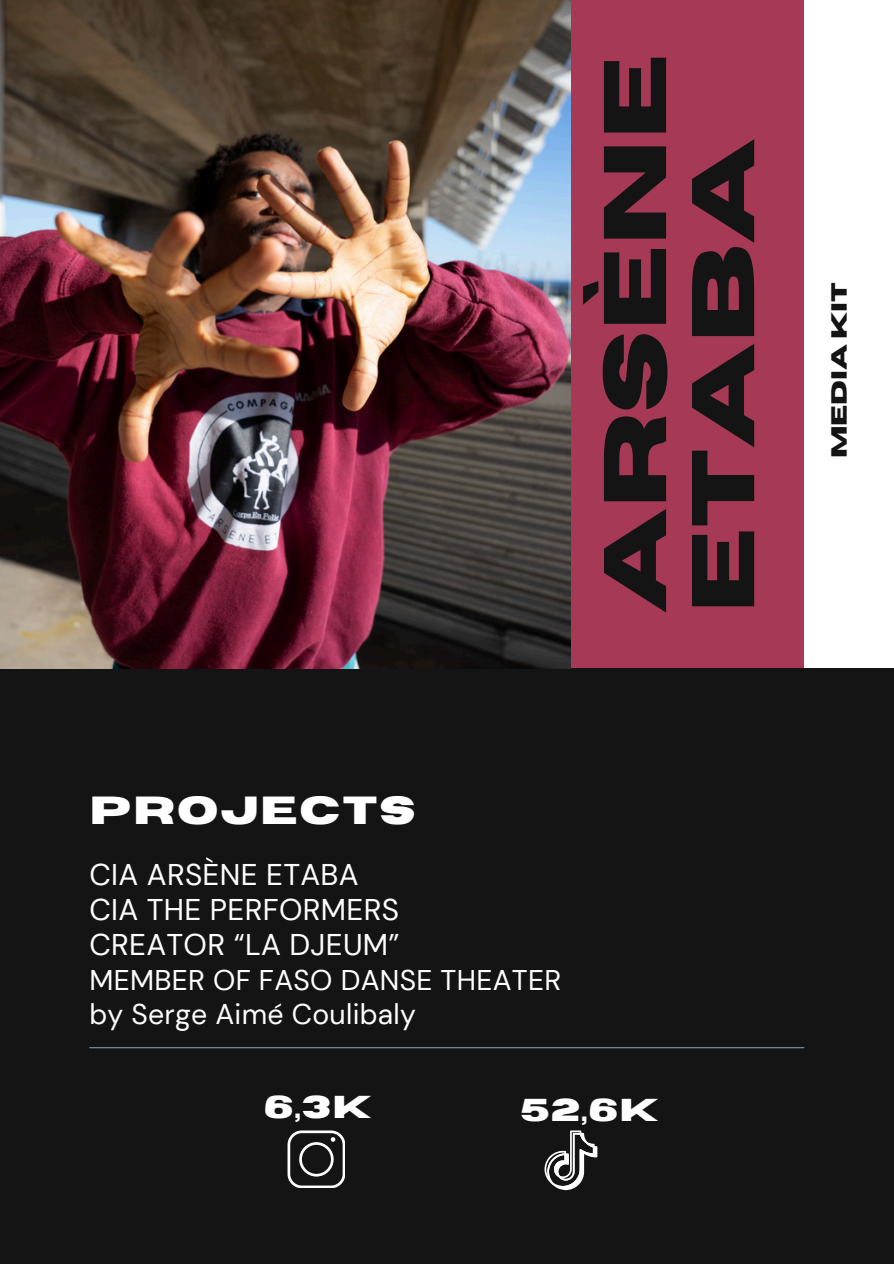
<style>
.page{position:relative;width:894px;height:1264px;background:#fff}
.page>*{position:absolute;margin:0;border:0;box-sizing:border-box;transform-origin:0 0}
.t1{font:700 88.65px/88.1px "Horizon";color:#141414}
.t2{font:700 39px "Horizon";letter-spacing:.05em;color:#fff}
.t3{font:700 31.5px "Horizon";color:#fff}
.t4{font:29.85px/34.8px "DM Sans";letter-spacing:.01em;color:#fff}
.t5{font:28.35px/33.8px "DM Sans";letter-spacing:.01em;color:#fff}
.t6{font:700 21.9px "Horizon";color:#141414}
</style>
<div class="page">
<div style="left:0;top:0;width:893px;height:1263px;background:#141414"></div>
<div style="left:794px;top:0;width:99px;height:668px;background:#fff"></div>
<div style="left:367px;top:0;width:436px;height:668px;background:#a63a56"></div>
<img style="left:0;top:0;width:570px;height:668px">
<hr style="left:89px;top:1047px;width:715px;height:1px;background:#769ab4">
<svg style="left:287px;top:1130px;width:58px;height:57px"></svg>
<svg style="left:544px;top:1130px;width:53px;height:61px"></svg>
<h1 class="t1" style="left:593px;top:613px;width:560px;rotate:-90deg">ARSÈNE<br>ETABA</h1>
<h2 class="t2" style="left:89px;top:791px;width:328px">PROJECTS</h2>
<p class="t4" style="left:89px;top:857px;width:312px">CIA ARSÈNE ETABA<br>CIA THE PERFORMERS<br>CREATOR “LA DJEUM”</p>
<p class="t5" style="left:89px;top:963px;width:473px">MEMBER OF FASO DANSE THEATER by Serge Aimé Coulibaly</p>
<h3 class="t3" style="left:264px;top:1091px;width:109px">6,3K</h3>
<p class="t3" style="left:520px;top:1094px;width:139px">52,6K</p>
<p class="t6" style="left:828px;top:458px;width:178px;rotate:-90deg">media kiT</p>
</div>
